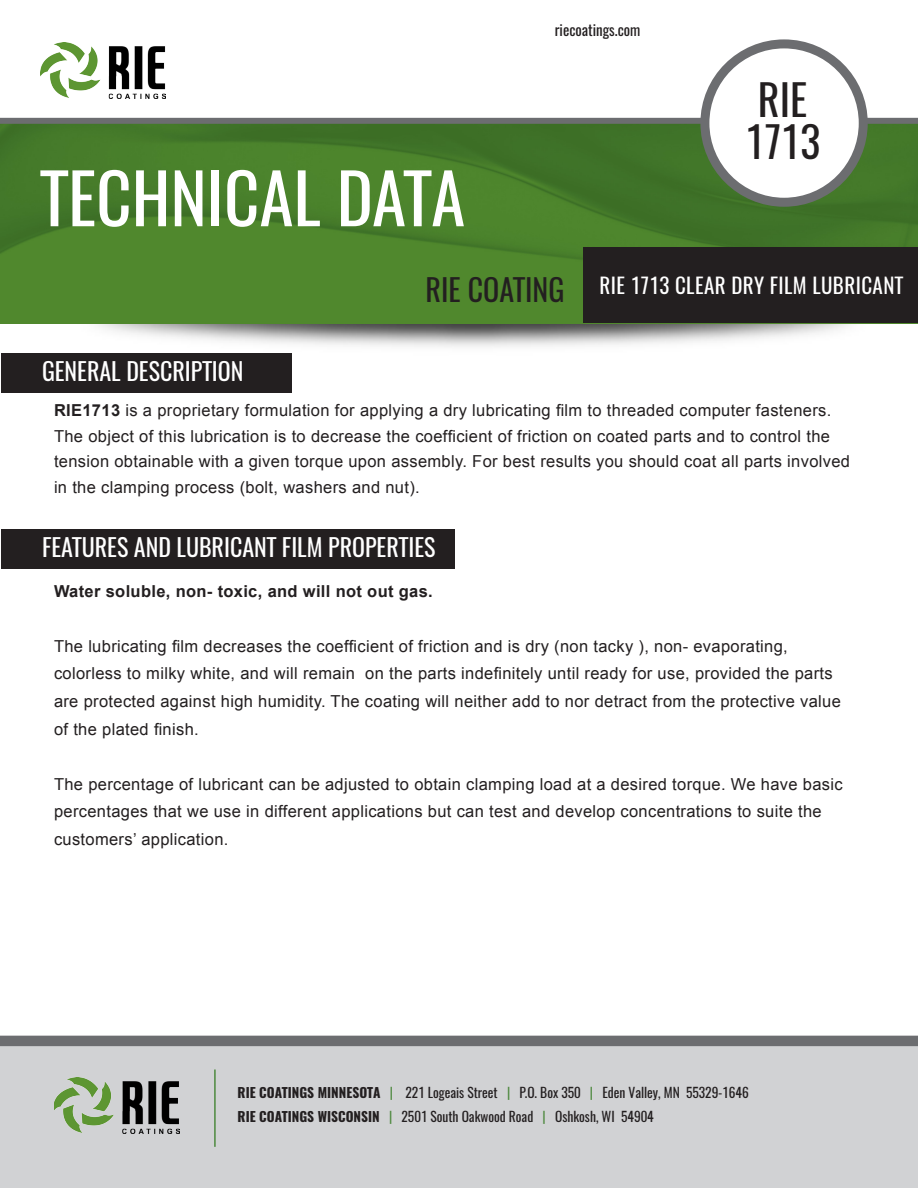
<style>
.page{position:relative;width:918px;height:1188px;background:#fff}
.page>*{position:absolute;margin:0;border:0;box-sizing:border-box;transform-origin:0 0}
.t1{font:69px "Oswald";color:#fff}
.t2{font:42px/42px "Oswald";color:#231f20;text-align:center}
.t3{font:30px "Oswald";color:#231f20}
.HEADER-WHITE{font:24px "Oswald";color:#fff}
.t4{font:21px "Oswald";letter-spacing:.02em;color:#fff}
.t5{font:16.5px/27.6px "Arial";letter-spacing:.02em;color:#231f20}
.t6{font:700 16.5px "Arial";letter-spacing:.02em;color:#231f20}
.t7{font:15px "Oswald";color:#231f20}
.t8{font:13.5px/24px "Oswald";color:#231f20}
.s1{font-weight:700}
.s2{color:#4d893e}
</style>
<div class="page">
<img style="left:0;top:323px;width:916px;height:70px">
<img style="left:0;top:124px;width:918px;height:199px">
<img style="left:40px;top:42px;width:126px;height:57px">
<div style="left:0;top:1040px;width:918px;height:148px;background:#d1d2d4"></div>
<div style="left:0;top:1036px;width:918px;height:10px;background:#6c6d70"></div>
<div style="left:2px;top:353px;width:290px;height:40px;background:#231f20"></div>
<img style="left:54px;top:1077px;width:125px;height:57px">
<hr style="left:214px;top:1070px;width:2px;height:77px;background:#4d893e">
<div style="left:0;top:118px;width:918px;height:6px;background:#6c6d70"></div>
<div style="left:705px;top:44px;width:158px;height:158px;background:#fff;border-radius:50%"></div>
<div style="left:700px;top:39px;width:168px;height:168px;border:9px solid #6c6d70;border-radius:50%"></div>
<div style="left:2px;top:529px;width:453px;height:40px;background:#231f20"></div>
<div style="left:583px;top:248px;width:335px;height:75px;background:#231f20"></div>
<h1 class="t1" style="left:40px;top:150px;width:426px">TECHNICAL DATA</h1>
<p class="t7" style="left:555px;top:19px;width:87px">riecoatings.com</p>
<p class="t2" style="left:745px;top:79px;width:77px">RIE<br>1713</p>
<h3 class="HEADER-WHITE" style="left:42px;top:354px;width:203px">GENERAL DESCRIPTION</h3>
<h3 class="t3" style="left:426px;top:269px;width:140px">RIE COATING</h3>
<p class="t4" style="left:600px;top:271px;width:305px">RIE 1713 CLEAR DRY FILM LUBRICANT</p>
<p class="t5" style="left:54px;top:398px;width:798px;line-height:25.5px"><span class="s1">RIE1713</span> is a proprietary formulation for applying a dry lubricating film to threaded computer fasteners.<br>The object of this lubrication is to decrease the coefficient of friction on coated parts and to control the tension obtainable with a given torque upon assembly. For best results you should coat all parts involved in the clamping process (bolt, washers and nut).</p>
<p class="HEADER-WHITE" style="left:42px;top:530px;width:395px">FEATURES AND LUBRICANT FILM PROPERTIES</p>
<p class="t6" style="left:54px;top:580px;width:380px">Water soluble, non- toxic, and will not out gas.</p>
<p class="t5" style="left:54px;top:632px;width:788px">The lubricating film decreases the coefficient of friction and is dry (non tacky ), non- evaporating, colorless to milky white, and will remain on the parts indefinitely until ready for use, provided the parts are protected against high humidity. The coating will neither add to nor detract from the protective value of the plated finish.</p>
<p class="t5" style="left:54px;top:770px;width:790px">The percentage of lubricant can be adjusted to obtain clamping load at a desired torque. We have basic percentages that we use in different applications but can test and develop concentrations to suite the customers’ application.</p>
<p class="t8" style="left:238px;top:1080px;width:513px"><span class="s1">RIE COATINGS MINNESOTA</span> <span class="s2">|</span> 221 Logeais Street <span class="s2">|</span> P.O. Box 350 <span class="s2">|</span> Eden Valley, MN 55329-1646<br><span class="s1">RIE COATINGS WISCONSIN</span> <span class="s2">|</span> 2501 South Oakwood Road <span class="s2">|</span> Oshkosh, WI 54904</p>
</div>
